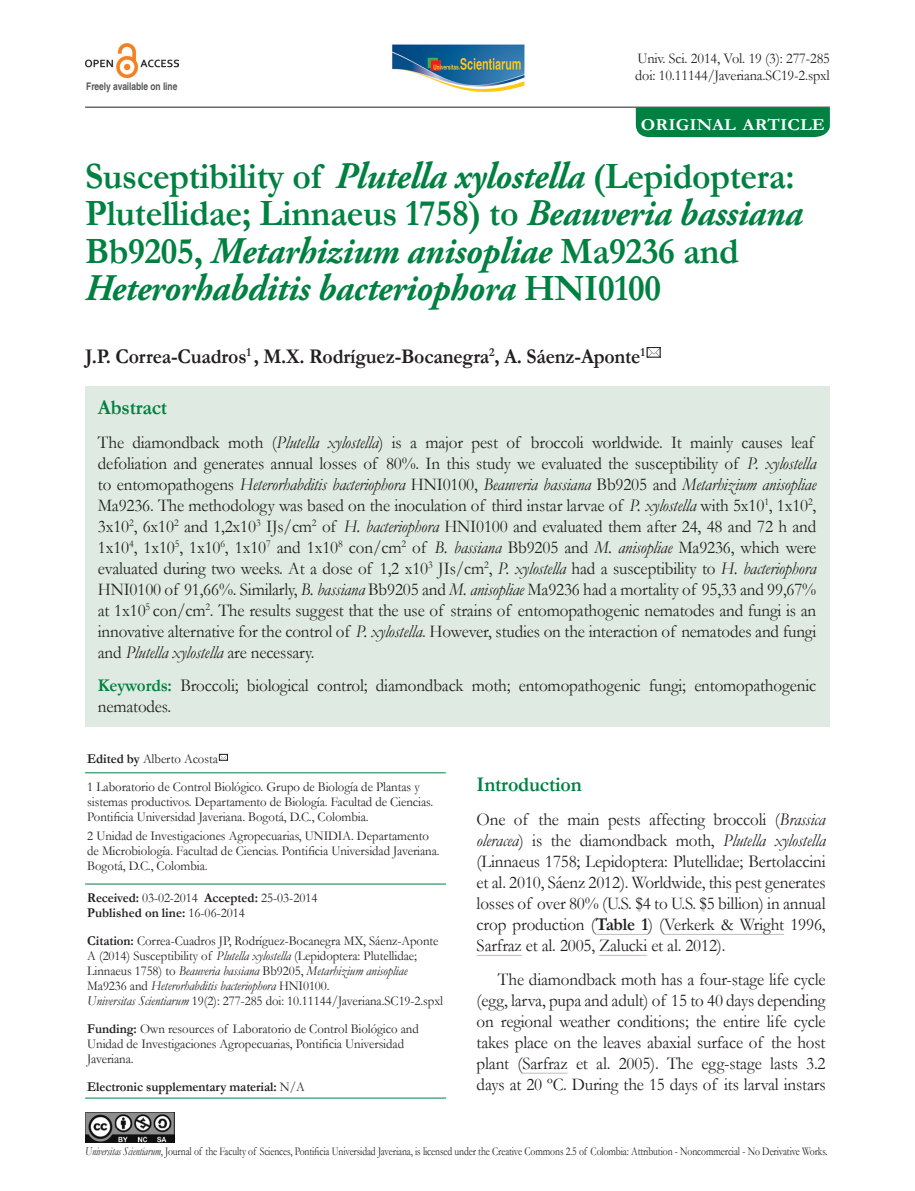
<style>
.page{position:relative;width:915px;height:1191px;background:#fff}
.page>*{position:absolute;margin:0;border:0;box-sizing:border-box;transform-origin:0 0}
.Titulos1{font:italic 700 37.5px/37.5px "Adobe Garamond Pro";letter-spacing:-.01em;color:#008141;scale:.95 1}
.SUBTitulos{font:700 21px "Garamond";letter-spacing:-.01em;color:#231f20;scale:.94 1}
.SUBTitulos-2{font:700 21px "Garamond";letter-spacing:-.01em;color:#008141;scale:.95 1}
.TEXTOcorrido{font:18px/21px "Garamond";letter-spacing:-.01em;color:#231f20;scale:.95 1}
.Titulos1-2{font:700 16.8px "Garamond";letter-spacing:.005em;color:#fff;scale:1.09 1}
.TEXTOcorrido-2{font:15px "Garamond";letter-spacing:-.01em;color:#231f20;scale:.95 1}
.TEXTO_pie_pag{font:13.5px/15px "Garamond";letter-spacing:-.005em;color:#231f20;scale:.95 1}
.TEXTO_pie_pag-2{font:700 13.5px/15px "Garamond";letter-spacing:-.005em;color:#231f20;scale:.95 1}
.TEXTOcorrido-3{font:12px "Garamond";letter-spacing:-.01em;color:#231f20;scale:.81 1}
.TEXTOcorrido-4{font:700 10.5px "Helvetica";letter-spacing:-.005em;color:#57585a;scale:.8 1}
.s1{font-family:"Garamond";font-style:normal}
.s2{font-style:italic}
.s3{font-weight:700;color:#008141}
.s4{font-weight:700}
.s5{font-weight:400}
</style>
<div class="page">
<img style="left:85px;top:1112px;width:90px;height:30px">
<div style="left:85px;top:386px;width:743px;height:340px;background:#dfebe2"></div>
<hr style="left:85px;top:883px;width:361px;height:1px;background:#008141">
<hr style="left:85px;top:107px;width:744px;height:1px;background:#231f20">
<img style="left:392px;top:44px;width:133px;height:49px">
<img style="left:85px;top:44px;width:93px;height:34px">
<hr style="left:85px;top:772px;width:360px;height:1px;background:#008141">
<hr style="left:85px;top:1097px;width:361px;height:1px;background:#008141">
<hr style="left:595px;top:934px;width:52px;height:1px;background:#bcbdc0">
<hr style="left:663px;top:934px;width:120px;height:1px;background:#bcbdc0">
<hr style="left:476px;top:955px;width:45px;height:1px;background:#bcbdc0">
<hr style="left:599px;top:955px;width:48px;height:1px;background:#bcbdc0">
<hr style="left:522px;top:1073px;width:45px;height:1px;background:#bcbdc0">
<img style="left:648px;top:349px;width:10px;height:6px">
<div style="left:646px;top:347px;width:14px;height:10px;border:1px solid #231f20"></div>
<svg style="left:635px;top:107px;width:194px;height:31px;background:#0c8649"></svg>
<div style="left:219px;top:754px;width:8px;height:6px;border:1px solid #231f20"></div>
<p class="TEXTOcorrido-4" style="left:86px;top:80px;width:115px">Freely available on line</p>
<p class="TEXTOcorrido-2" style="left:637px;top:49px;width:204px">Univ. Sci. 2014, Vol. 19 (3): 277-285</p>
<p class="TEXTOcorrido-2" style="left:635px;top:65px;width:206px">doi: 10.11144/Javeriana.SC19-2.spxl</p>
<p class="Titulos1-2" style="left:640px;top:113px;width:170px">ORIGINAL ARTICLE</p>
<p class="Titulos1" style="left:85px;top:158px;width:756px"><span class="s1">Susceptibility of</span> Plutella xylostella <span class="s1">(Lepidoptera:<br>Plutellidae; Linnaeus 1758) to</span> Beauveria bassiana <span class="s1">Bb9205,</span> Metarhizium anisopliae <span class="s1">Ma9236 and </span>Heterorhabditis bacteriophora <span class="s1">HNI0100</span></p>
<p class="SUBTitulos" style="left:85px;top:342px;width:597px">J.P. Correa-Cuadros<sup>1</sup> , M.X. Rodríguez-Bocanegra<sup>2</sup>, A. Sáenz-Aponte<sup>1</sup></p>
<p class="SUBTitulos-2" style="left:98px;top:393px;width:74px">Abstract</p>
<p class="TEXTOcorrido" style="left:98px;top:431px;width:757px">The diamondback moth (<span class="s2">Plutella xylostella</span>) is a major pest of broccoli worldwide. It mainly causes leaf defoliation and generates annual losses of 80%. In this study we evaluated the susceptibility of <span class="s2">P. xylostella </span>to entomopathogens <span class="s2">Heterorhabditis bacteriophora</span> HNI0100, <span class="s2">Beauveria bassiana</span> Bb9205 and <span class="s2">Metarhizium anisopliae </span>Ma9236. The methodology was based on the inoculation of third instar larvae of <span class="s2">P. xylostella</span> with 5x10<sup>1</sup>, 1x10<sup>2</sup>, 3x10<sup>2</sup>, 6x10<sup>2</sup> and 1,2x10<sup>3</sup> IJs/cm<sup>2</sup> of <span class="s2">H. bacteriophora</span> HNI0100 and evaluated them after 24, 48 and 72 h and 1x10<sup>4</sup>, 1x10<sup>5</sup>, 1x10<sup>6</sup>, 1x10<sup>7</sup> and 1x10<sup>8</sup> con/cm<sup>2</sup> of <span class="s2">B. bassiana</span> Bb9205 and <span class="s2">M. anisopliae</span> Ma9236, which were evaluated during two weeks. At a dose of 1,2 x10<sup>3</sup> JIs/cm<sup>2</sup>, <span class="s2">P. xylostella</span> had a susceptibility to <span class="s2">H. bacteriophora </span>HNI0100 of 91,66%. Similarly, <span class="s2">B. bassiana</span> Bb9205 and <span class="s2">M. anisopliae</span> Ma9236 had a mortality of 95,33 and 99,67% at 1x10<sup>5</sup> con/cm<sup>2</sup>. The results suggest that the use of strains of entomopathogenic nematodes and fungi is an innovative alternative for the control of <span class="s2">P. xylostella</span>. However, studies on the interaction of nematodes and fungi and <span class="s2">Plutella xylostella</span> are necessary.</p>
<p class="TEXTOcorrido" style="left:98px;top:675px;width:757px"><span class="s3">Keywords:</span> Broccoli; biological control; diamondback moth; entomopathogenic fungi; entomopathogenic nematodes.</p>
<p class="TEXTO_pie_pag" style="left:87px;top:751px;width:139px"><span class="s4">Edited by</span> Alberto Acosta</p>
<p class="TEXTO_pie_pag" style="left:87px;top:779px;width:365px">1 Laboratorio de Control Biológico. Grupo de Biología de Plantas y sistemas productivos. Departamento de Biología. Facultad de Ciencias.<br>Pontificia Universidad Javeriana. Bogotá, D.C., Colombia.</p>
<p class="TEXTO_pie_pag" style="left:87px;top:828px;width:372px">2 Unidad de Investigaciones Agropecuarias, UNIDIA. Departamento de Microbiología. Facultad de Ciencias. Pontificia Universidad Javeriana.<br>Bogotá, D.C., Colombia.</p>
<p class="TEXTO_pie_pag-2" style="left:87px;top:890px;width:244px">Received: <span class="s5">03-02-2014</span> Accepted: <span class="s5">25-03-2014<br></span>Published on line: <span class="s5">16-06-2014</span></p>
<p class="TEXTO_pie_pag" style="left:87px;top:933px;width:376px"><span class="s4">Citation:</span> Correa-Cuadros JP, Rodríguez-Bocanegra MX, Sáenz-Aponte A (2014) Susceptibility of <span class="s2">Plutella xylostella</span> (Lepidoptera: Plutellidae; Linnaeus 1758) to <span class="s2">Beauveria bassiana</span> Bb9205, <span class="s2">Metarhizium anisopliae </span>Ma9236 and <span class="s2">Heterorhabditis bacteriophora</span> HNI0100.<br><span class="s2">Universitas Scientiarum</span> 19(2): 277-285 doi: 10.11144/Javeriana.SC19-2.spxl</p>
<p class="TEXTO_pie_pag" style="left:87px;top:1020px;width:350px"><span class="s4">Funding:</span> Own resources of Laboratorio de Control Biológico and<br>Unidad de Investigaciones Agropecuarias, Pontificia Universidad<br>Javeriana.</p>
<p class="TEXTO_pie_pag-2" style="left:87px;top:1078px;width:230px">Electronic supplementary material: <span class="s5">N/A</span></p>
<p class="SUBTitulos-2" style="left:476px;top:770px;width:112px">Introduction</p>
<p class="TEXTOcorrido" style="left:476px;top:808px;width:369px;text-align:justify">One of the main pests affecting broccoli (<span class="s2">Brassica oleracea</span>) is the diamondback moth, <span class="s2">Plutella xylostella </span>(Linnaeus 1758; Lepidoptera: Plutellidae; Bertolaccini et al. 2010, Sáenz 2012). Worldwide, this pest generates losses of over 80% (U.S. $4 to U.S. $5 billion) in annual crop production (<span class="s4">Table 1</span>) (Verkerk &amp; Wright 1996, Sarfraz et al. 2005, Zalucki et al. 2012).</p>
<p class="TEXTOcorrido" style="left:476px;top:968px;width:369px;text-align:justify;text-indent:21px">The diamondback moth has a four-stage life cycle (egg, larva, pupa and adult) of 15 to 40 days depending on regional weather conditions; the entire life cycle takes place on the leaves abaxial surface of the host plant (Sarfraz et al. 2005). The egg-stage lasts 3.2 days at 20 ºC. During the 15 days of its larval instars</p>
<p class="TEXTOcorrido-3" style="left:85px;top:1143px;width:917px"><span class="s2">Universitas Scientiarum</span>, Journal of the Faculty of Sciences, Pontificia Universidad Javeriana, is licensed under the Creative Commons 2.5 of Colombia: Attribution - Noncommercial - No Derivative Works.</p>
</div>
